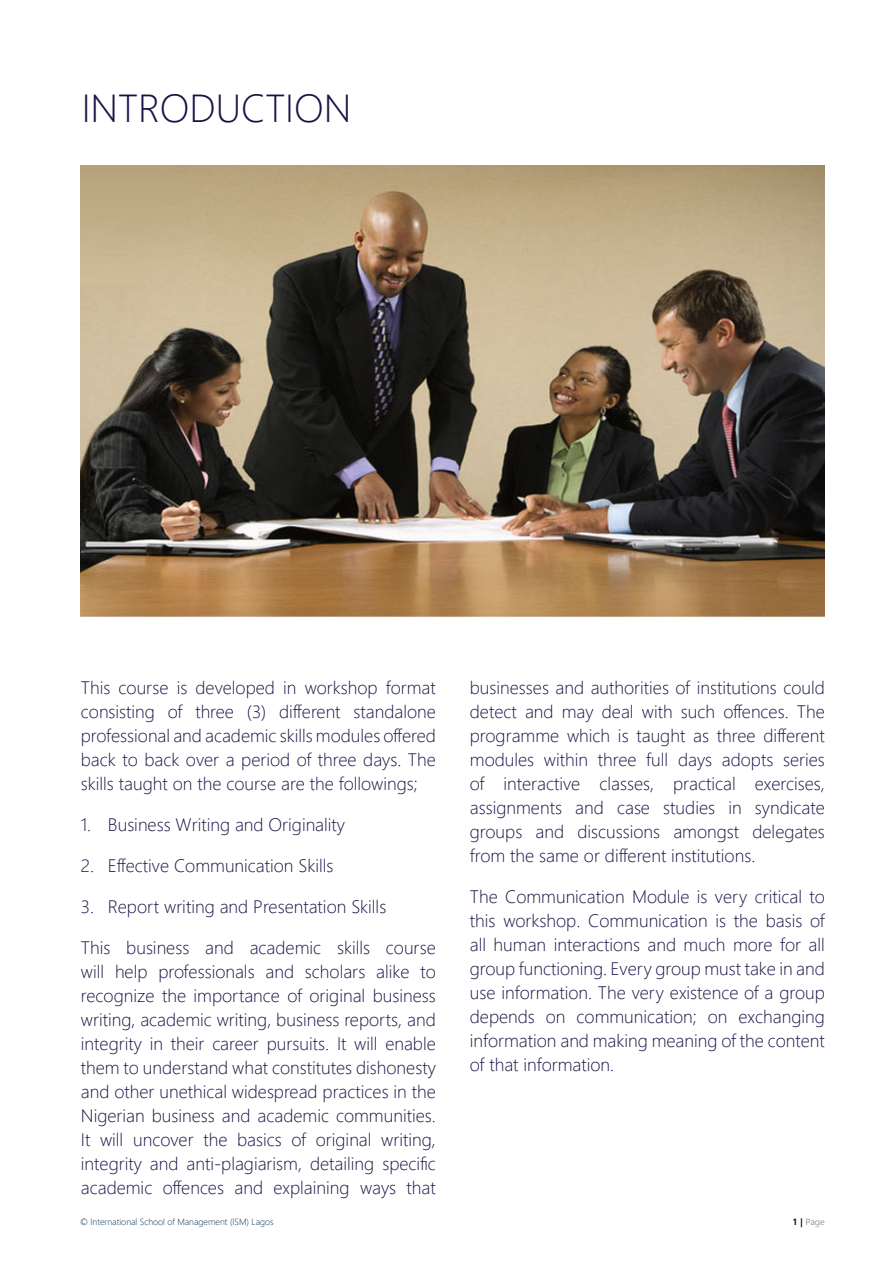
<style>
.page{position:relative;width:893px;height:1263px;background:#fff}
.page>*{position:absolute;margin:0;border:0;box-sizing:border-box;transform-origin:0 0}
.Top_Headings{font:300 39px "Segoe UI";color:#161245}
.t1{font:300 18px/24px "Segoe UI";color:#161344;text-align:justify}
.t2{font:300 9px "Segoe UI";color:#013157}
.Heading{font:9px "Segoe UI";color:#969696}
.s1{font-weight:700;color:#231f20}
</style>
<div class="page">
<img style="left:81px;top:166px;width:744px;height:451px">
<p class="Top_Headings" style="left:82px;top:77px;width:271px">INTRODUCTION</p>
<p class="t1" style="left:81px;top:674px;width:356px">This course is developed in workshop format consisting of three (3) different standalone professional and academic skills modules offered back to back over a period of three days. The skills taught on the course are the followings;</p>
<p class="t1" style="left:81px;top:811px;width:266px">1. Business Writing and Originality</p>
<p class="t1" style="left:81px;top:852px;width:254px">2. Effective Communication Skills</p>
<p class="t1" style="left:81px;top:893px;width:307px">3. Report writing and Presentation Skills</p>
<p class="t1" style="left:81px;top:934px;width:356px">This business and academic skills course will help professionals and scholars alike to recognize the importance of original business writing, academic writing, business reports, and integrity in their career pursuits. It will enable them to understand what constitutes dishonesty and other unethical widespread practices in the Nigerian business and academic communities.<br>It will uncover the basics of original writing, integrity and anti-plagiarism, detailing specific academic offences and explaining ways that</p>
<p class="t1" style="left:470px;top:674px;width:356px">businesses and authorities of institutions could detect and may deal with such offences. The programme which is taught as three different modules within three full days adopts series of interactive classes, practical exercises, assignments and case studies in syndicate groups and discussions amongst delegates from the same or different institutions.</p>
<p class="t1" style="left:470px;top:883px;width:356px">The Communication Module is very critical to this workshop. Communication is the basis of all human interactions and much more for all group functioning. Every group must take in and use information. The very existence of a group depends on communication; on exchanging information and making meaning of the content of that information.</p>
<p class="t2" style="left:80px;top:1215px;width:195px">© International School of Management (ISM) Lagos</p>
<p class="Heading" style="left:792px;top:1215px;width:34px"><span class="s1">1 |</span> Page</p>
</div>
